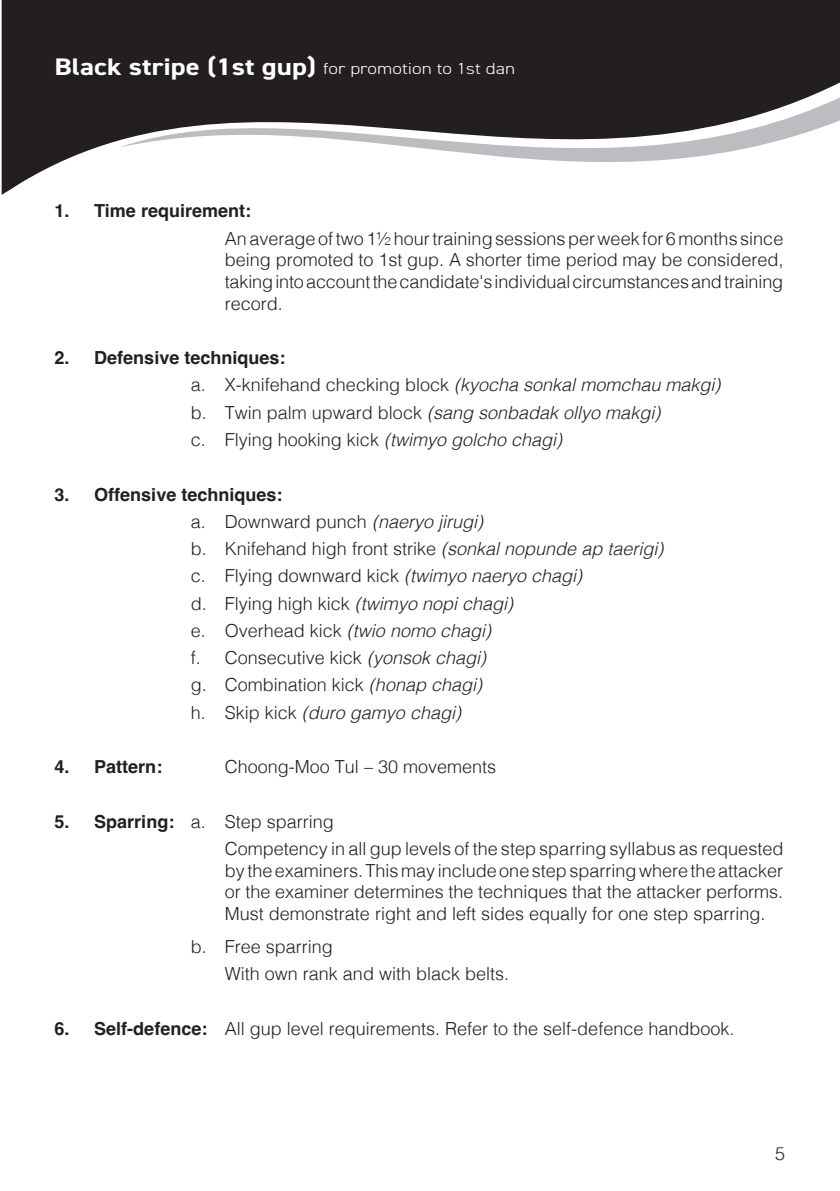
<style>
.page{position:relative;width:840px;height:1191px;background:#fff}
.page>*{position:absolute;margin:0;border:0;box-sizing:border-box;transform-origin:0 0}
.Indent{font:300 18px/21.6px "Helvetica";color:#231f20;text-align:justify}
.Body_text{font:300 18px "Helvetica";color:#231f20}
.Body_text-2{font:italic 300 18px "Helvetica";color:#231f20}
.Body_text-3{font:700 18px "Helvetica";color:#231f20}
.Indent-2{font:italic 300 18px "Helvetica";color:#231f20}
.Numbered_Headings{font:700 18px "Helvetica";color:#231f20}
.Headings{font:300 16px "DIN2014";color:#fff;scale:1.2 1}
.s1{font-weight:700;font-size:24px}
.s2{font-style:italic}
.s3{font-style:normal}
.s4{font-weight:700}
</style>
<div class="page">
<svg style="left:2px;top:0;width:837px;height:195px;fill:#231f20"></svg>
<hr style="left:54px;top:49px;width:728px;height:1px;background:#231f20">
<hr style="left:54px;top:75px;width:728px;height:1px;background:#231f20">
<p class="Headings" style="left:54px;top:58px;width:385px"><span class="s1">Black stripe (1st gup)</span> for promotion to 1st dan</p>
<p class="Numbered_Headings" style="left:54px;top:200px;width:198px">1. Time requirement:</p>
<p class="Indent" style="left:225px;top:226px;width:559px">An average of two 1½ hour training sessions per week for 6 months since being promoted to 1st gup. A shorter time period may be considered, taking into account the candidate's individual circumstances and training record.</p>
<p class="Body_text-3" style="left:54px;top:347px;width:232px">2. Defensive techniques:</p>
<p class="Indent" style="left:191px;top:373px;width:531px">a. X-knifehand checking block <span class="s2">(kyocha sonkal momchau makgi)</span></p>
<p class="Indent-2" style="left:191px;top:397px;width:471px"><span class="s3">b. Twin palm upward block</span> (sang sonbadak ollyo makgi)</p>
<p class="Body_text" style="left:191px;top:424px;width:373px">c. Flying hooking kick <span class="s2">(twimyo golcho chagi)</span></p>
<p class="Body_text-3" style="left:54px;top:483px;width:229px">3. Offensive techniques:</p>
<p class="Body_text" style="left:191px;top:506px;width:294px">a. Downward punch <span class="s2">(naeryo jirugi)</span></p>
<p class="Body_text" style="left:191px;top:533px;width:474px">b. Knifehand high front strike <span class="s2">(sonkal nopunde ap taerigi)</span></p>
<p class="Body_text" style="left:191px;top:560px;width:393px">c. Flying downward kick <span class="s2">(twimyo naeryo chagi)</span></p>
<p class="Body_text-2" style="left:191px;top:588px;width:324px"><span class="s3">d. Flying high kick</span> (twimyo nopi chagi)</p>
<p class="Body_text-2" style="left:191px;top:615px;width:302px"><span class="s3">e. Overhead kick</span> (twio nomo chagi)</p>
<p class="Body_text" style="left:191px;top:642px;width:297px">f. Consecutive kick <span class="s2">(yonsok chagi)</span></p>
<p class="Body_text" style="left:191px;top:670px;width:293px">g. Combination kick <span class="s2">(honap chagi)</span></p>
<p class="Body_text-2" style="left:191px;top:697px;width:272px"><span class="s3">h. Skip kick</span> (duro gamyo chagi)</p>
<p class="Body_text-3" style="left:54px;top:756px;width:109px">4. Pattern:</p>
<p class="Body_text" style="left:225px;top:751px;width:273px">Choong-Moo Tul – 30 movements</p>
<p class="Body_text" style="left:54px;top:806px;width:281px"><span class="s4">5. Sparring:</span> a. Step sparring</p>
<p class="Indent" style="left:225px;top:836px;width:559px">Competency in all gup levels of the step sparring syllabus as requested by the examiners. This may include one step sparring where the attacker or the examiner determines the techniques that the attacker performs.<br>Must demonstrate right and left sides equally for one step sparring.</p>
<p class="Indent" style="left:191px;top:934px;width:144px">b. Free sparring</p>
<p class="Indent" style="left:225px;top:961px;width:286px">With own rank and with black belts.</p>
<p class="Body_text" style="left:54px;top:1013px;width:681px"><span class="s4">6. Self-defence:</span> All gup level requirements. Refer to the self-defence handbook.</p>
<p class="Indent" style="left:774px;top:1141px;width:12px">5</p>
</div>
